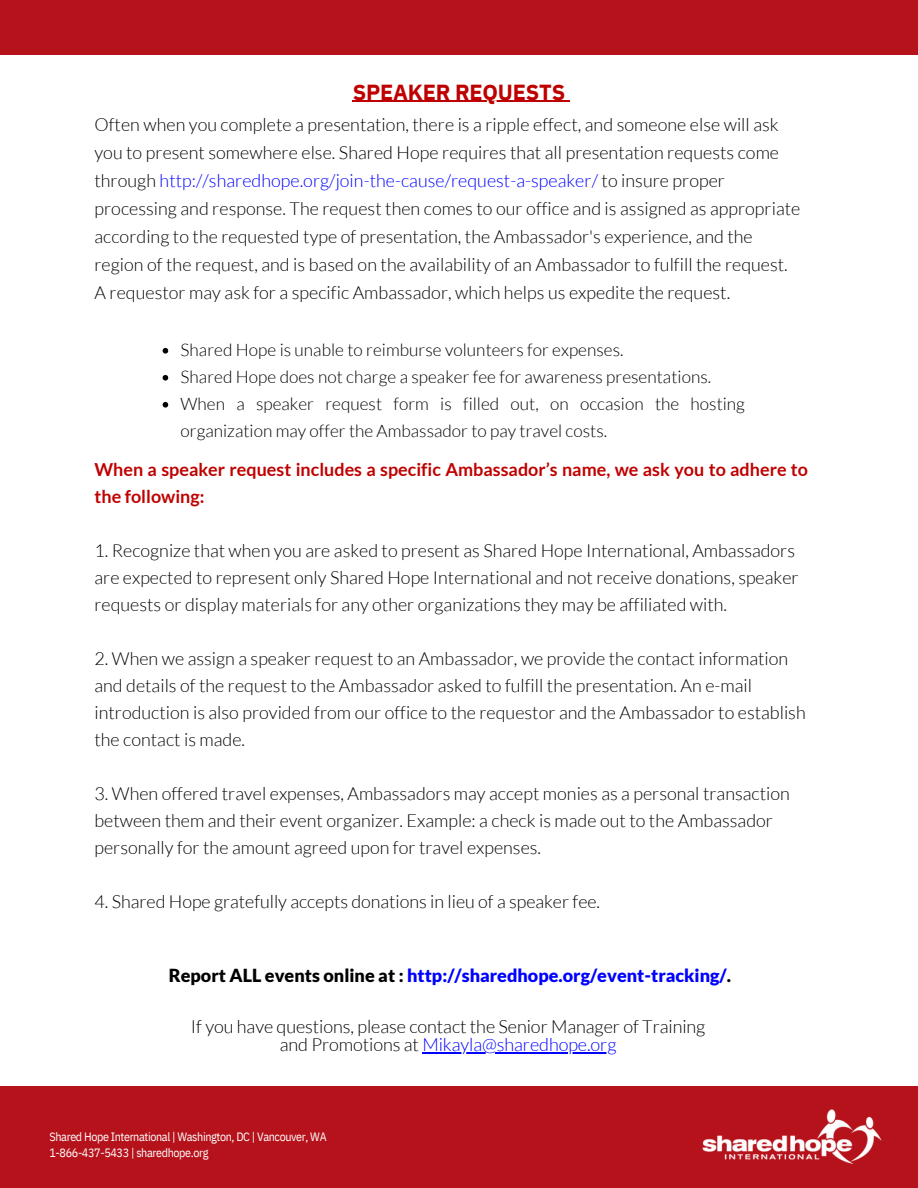
<style>
.page{position:relative;width:918px;height:1188px;background:#fff}
.page>*{position:absolute;margin:0;border:0;box-sizing:border-box;transform-origin:0 0}
.t1{font:700 21.75px "IBM Plex Sans";letter-spacing:-.01em;color:#bf0000}
.t2{font:300 18px/27px "Lato";color:#000}
.t3{font:700 18px/27px "Lato";color:#c00000}
.t4{font:900 18px "Lato";color:#00f}
.t5{font:300 17.25px/27px "Lato";color:#000}
.t6{font:12px "IBM Plex Sans Cond";letter-spacing:-.03em;color:#fff}
.s1{color:#00f}
.s2{color:#000}
</style>
<div class="page">
<hr style="left:353px;top:101px;width:212px;height:1px;background:#bf0000">
<svg style="left:163px;top:348px;width:5px;height:6px"></svg>
<svg style="left:163px;top:375px;width:5px;height:6px"></svg>
<svg style="left:163px;top:402px;width:5px;height:6px"></svg>
<hr style="left:422px;top:1052px;width:194px;height:2px;background:#00f">
<div style="left:0;top:0;width:918px;height:55px;background:#b5121b"></div>
<div style="left:0;top:1087px;width:918px;height:101px;background:#b5121b"></div>
<img style="left:702px;top:1109px;width:180px;height:56px">
<p class="t1" style="left:353px;top:77px;width:214px">SPEAKER REQUESTS</p>
<p class="t2" style="left:94px;top:110px;width:707px;line-height:28.2px">Often when you complete a presentation, there is a ripple effect, and someone else will ask you to present somewhere else. Shared Hope requires that all presentation requests come through <span class="s1">http://sharedhope.org/join-the-cause/request-a-speaker/</span> to insure proper processing and response. The request then comes to our office and is assigned as appropriate according to the requested type of presentation, the Ambassador's experience, and the region of the request, and is based on the availability of an Ambassador to fulfill the request.<br>A requestor may ask for a specific Ambassador, which helps us expedite the request.</p>
<p class="t5" style="left:181px;top:336px;width:444px">Shared Hope is unable to reimburse volunteers for expenses.</p>
<p class="t5" style="left:181px;top:363px;width:532px">Shared Hope does not charge a speaker fee for awareness presentations.</p>
<p class="t5" style="left:181px;top:390px;width:566px">When a speaker request form is filled out, on occasion the hosting organization may offer the Ambassador to pay travel costs.</p>
<p class="t3" style="left:95px;top:455px;width:715px">When a speaker request includes a specific Ambassador’s name, we ask you to adhere to the following:</p>
<p class="t2" style="left:95px;top:536px;width:706px">1. Recognize that when you are asked to present as Shared Hope International, Ambassadors are expected to represent only Shared Hope International and not receive donations, speaker requests or display materials for any other organizations they may be affiliated with.</p>
<p class="t2" style="left:95px;top:644px;width:713px">2. When we assign a speaker request to an Ambassador, we provide the contact information and details of the request to the Ambassador asked to fulfill the presentation. An e-mail introduction is also provided from our office to the requestor and the Ambassador to establish the contact is made.</p>
<p class="t2" style="left:95px;top:779px;width:697px">3. When offered travel expenses, Ambassadors may accept monies as a personal transaction between them and their event organizer. Example: a check is made out to the Ambassador personally for the amount agreed upon for travel expenses.</p>
<p class="t2" style="left:95px;top:887px;width:507px">4. Shared Hope gratefully accepts donations in lieu of a speaker fee.</p>
<p class="t4" style="left:169px;top:964px;width:564px"><span class="s2">Report ALL events online at :</span> http://sharedhope.org/event-tracking/<span class="s2">.</span></p>
<p class="t2" style="left:191px;top:1017px;width:516px;line-height:18px;text-align:center">If you have questions, please contact the Senior Manager of Training and Promotions at <span class="s1">Mikayla@sharedhope.org</span></p>
<p class="t6" style="left:50px;top:1128px;width:279px">Shared Hope International | Washington, DC | Vancouver, WA</p>
<p class="t6" style="left:50px;top:1144px;width:161px">1-866-437-5433 | sharedhope.org</p>
</div>
